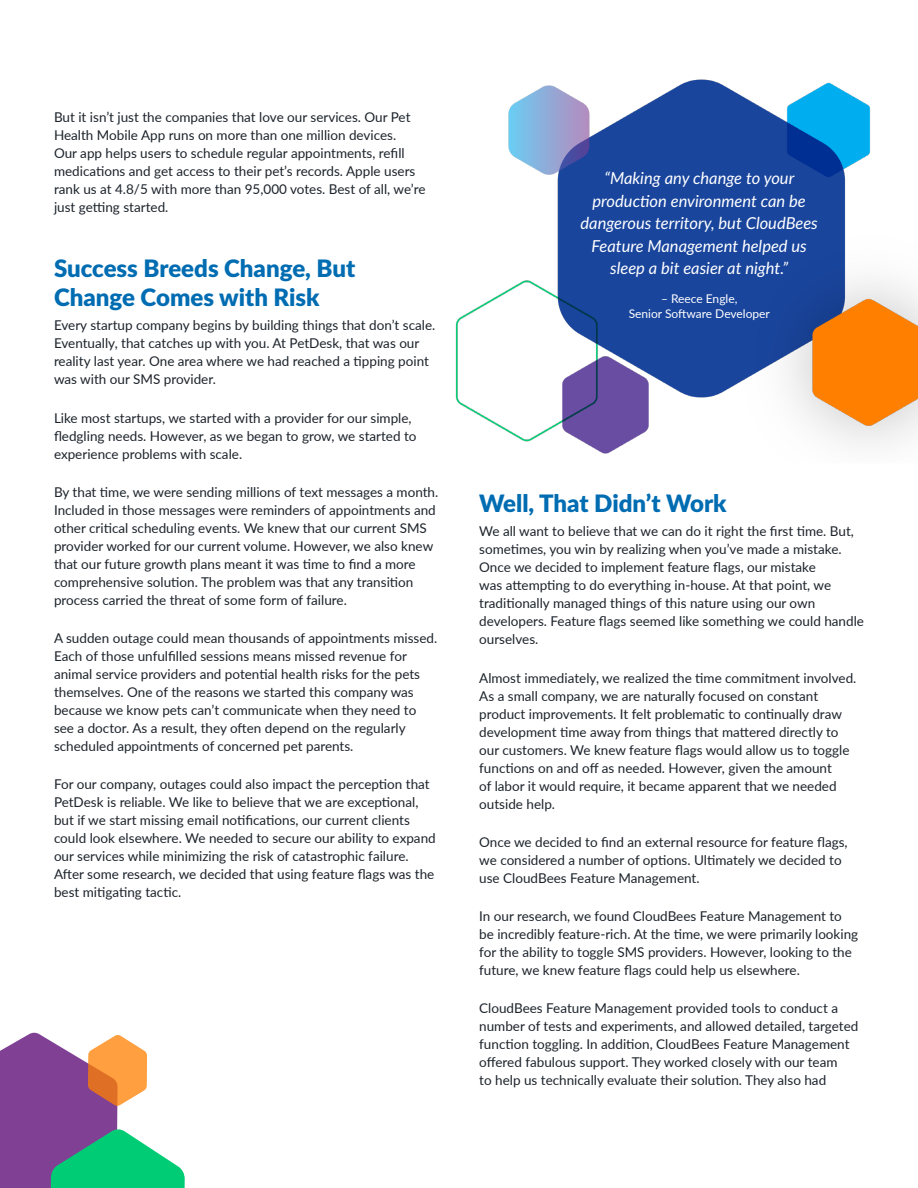
<style>
.page{position:relative;width:918px;height:1188px;background:#fff}
.page>*{position:absolute;margin:0;border:0;box-sizing:border-box;transform-origin:0 0}
.t1{font:900 24px/28.8px "Lato";color:#006cb2}
.t2{font:italic 16.5px/22.5px "Lato";color:#fff;text-align:center}
.t3{font:13.5px/18px "Lato";color:#1c232b}
.t4{font:12px/15px "Lato";color:#fff;text-align:center}
</style>
<div class="page">
<img style="left:455px;top:79px;width:463px;height:375px">
<svg style="left:0;top:1033px;width:185px;height:155px"></svg>
<p class="t3" style="left:54px;top:108px;width:373px">But it isn’t just the companies that love our services. Our Pet Health Mobile App runs on more than one million devices.<br>Our app helps users to schedule regular appointments, refill medications and get access to their pet’s records. Apple users rank us at 4.8/5 with more than 95,000 votes. Best of all, we’re just getting started.</p>
<p class="t1" style="left:54px;top:253px;width:303px">Success Breeds Change, But<br>Change Comes with Risk</p>
<p class="t3" style="left:54px;top:316px;width:383px">Every startup company begins by building things that don’t scale.<br>Eventually, that catches up with you. At PetDesk, that was our reality last year. One area where we had reached a tipping point was with our SMS provider.</p>
<p class="t3" style="left:54px;top:408px;width:364px">Like most startups, we started with a provider for our simple, fledgling needs. However, as we began to grow, we started to experience problems with scale.</p>
<p class="t3" style="left:54px;top:482px;width:386px">By that time, we were sending millions of text messages a month.<br>Included in those messages were reminders of appointments and other critical scheduling events. We knew that our current SMS provider worked for our current volume. However, we also knew that our future growth plans meant it was time to find a more comprehensive solution. The problem was that any transition process carried the threat of some form of failure.</p>
<p class="t3" style="left:54px;top:629px;width:385px">A sudden outage could mean thousands of appointments missed.<br>Each of those unfulfilled sessions means missed revenue for animal service providers and potential health risks for the pets themselves. One of the reasons we started this company was because we know pets can’t communicate when they need to see a doctor. As a result, they often depend on the regularly scheduled appointments of concerned pet parents.</p>
<p class="t3" style="left:54px;top:775px;width:383px">For our company, outages could also impact the perception that PetDesk is reliable. We like to believe that we are exceptional, but if we start missing email notifications, our current clients could look elsewhere. We needed to secure our ability to expand our services while minimizing the risk of catastrophic failure.<br>After some research, we decided that using feature flags was the best mitigating tactic.</p>
<p class="t2" style="left:581px;top:166px;width:239px">“Making any change to your production environment can be dangerous territory, but CloudBees<br>Feature Management helped us sleep a bit easier at night.”</p>
<p class="t4" style="left:629px;top:290px;width:143px">– Reece Engle,<br>Senior Software Developer</p>
<p class="t1" style="left:479px;top:487px;width:249px">Well, That Didn’t Work</p>
<p class="t3" style="left:479px;top:522px;width:386px">We all want to believe that we can do it right the first time. But, sometimes, you win by realizing when you’ve made a mistake.<br>Once we decided to implement feature flags, our mistake<br>was attempting to do everything in-house. At that point, we traditionally managed things of this nature using our own developers. Feature flags seemed like something we could handle ourselves.</p>
<p class="t3" style="left:479px;top:668px;width:379px">Almost immediately, we realized the time commitment involved.<br>As a small company, we are naturally focused on constant product improvements. It felt problematic to continually draw development time away from things that mattered directly to our customers. We knew feature flags would allow us to toggle functions on and off as needed. However, given the amount<br>of labor it would require, it became apparent that we needed outside help.</p>
<p class="t3" style="left:479px;top:832px;width:370px">Once we decided to find an external resource for feature flags, we considered a number of options. Ultimately we decided to use CloudBees Feature Management.</p>
<p class="t3" style="left:479px;top:907px;width:381px">In our research, we found CloudBees Feature Management to be incredibly feature-rich. At the time, we were primarily looking for the ability to toggle SMS providers. However, looking to the future, we knew feature flags could help us elsewhere.</p>
<p class="t3" style="left:479px;top:999px;width:381px">CloudBees Feature Management provided tools to conduct a number of tests and experiments, and allowed detailed, targeted function toggling. In addition, CloudBees Feature Management offered fabulous support. They worked closely with our team<br>to help us technically evaluate their solution. They also had</p>
</div>
